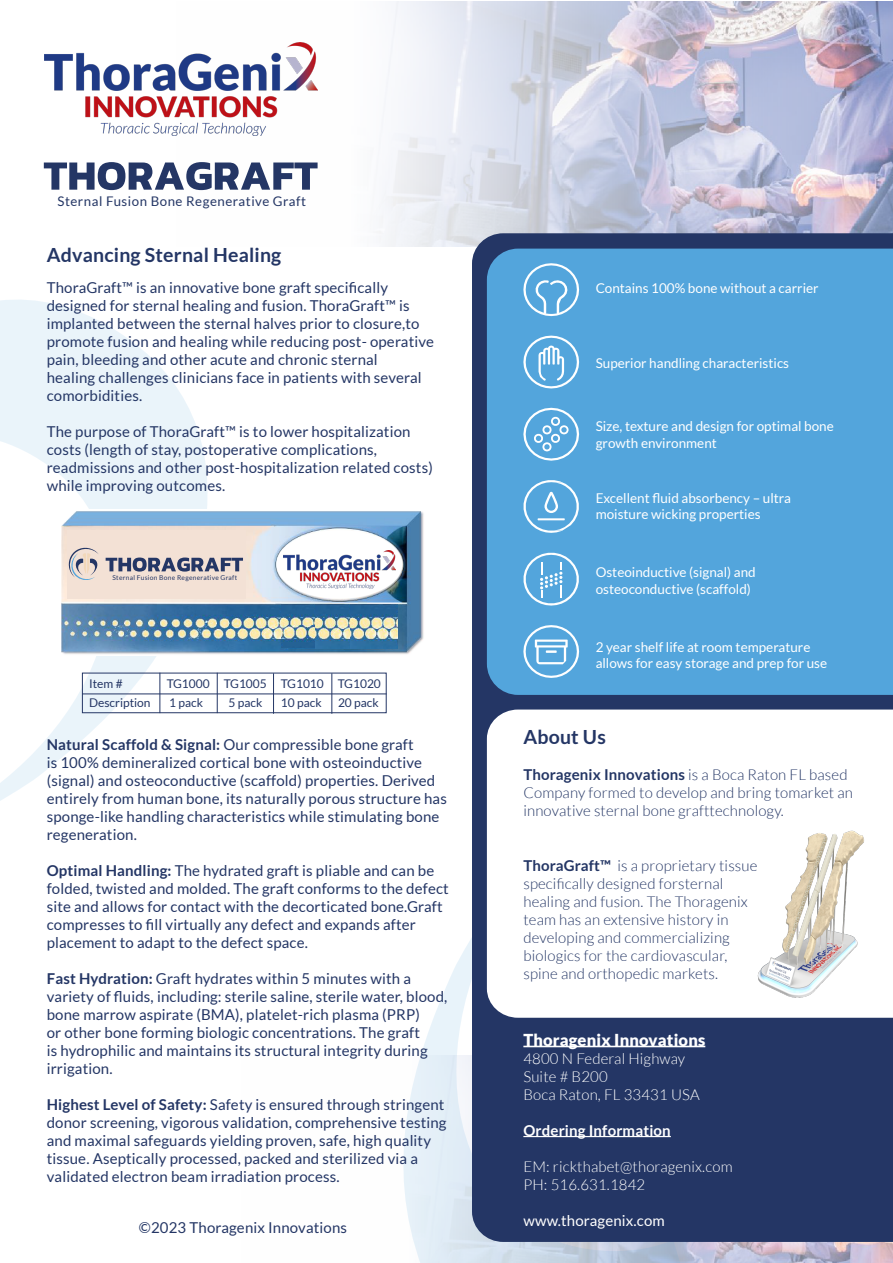
<style>
.page{position:relative;width:893px;height:1263px;background:#fff}
.page>*{position:absolute;margin:0;border:0;box-sizing:border-box;transform-origin:0 0}
.t1{font:700 19.5px "Lato";letter-spacing:.01em;color:#243665}
.t2{font:900 16.5px "Lato";letter-spacing:.01em;color:#fff}
.t3{font:15px/18px "Lato";letter-spacing:.01em;color:#243665}
.t4{font:300 15px/18px "Lato";letter-spacing:.01em;color:#243665}
.t5{font:300 15px/18px "Lato";letter-spacing:.01em;color:#fff}
.t6{font:700 15px "Lato";letter-spacing:.01em;color:#fff}
.t7{font:15px "Lato";letter-spacing:.01em;color:#fff}
.t8{font:13.5px/16.2px "Lato";color:#fff}
.t9{font:13.2px "Lato";letter-spacing:.04em;color:#243665}
.t10{font:12px "Lato";color:#243665}
.t11{font:6.6px "Lato";letter-spacing:.04em;color:#243665}
.s1{font-weight:700}
</style>
<div class="page">
<img style="left:199px;top:1px;width:694px;height:246px">
<img style="left:712px;top:1242px;width:61px;height:21px">
<svg style="left:403px;top:938px;width:309px;height:325px;fill:#e5eff8"></svg>
<svg style="left:773px;top:1242px;width:120px;height:21px;background:#c5b9cc"></svg>
<div style="left:472px;top:233px;width:421px;height:1009px;background:#243665"></div>
<div style="left:487px;top:249px;width:406px;height:446px;background:#53a5dc"></div>
<svg style="left:487px;top:709px;width:406px;height:309px"></svg>
<svg style="left:0;top:300px;width:216px;height:501px"></svg>
<hr style="left:523px;top:1046px;width:182px;height:1px;background:#fff">
<hr style="left:523px;top:1136px;width:148px;height:1px;background:#fff">
<svg style="left:523px;top:336px;width:56px;height:52px;background:#79b9e3"></svg>
<svg style="left:523px;top:263px;width:56px;height:53px;background:#74b6e2"></svg>
<svg style="left:523px;top:625px;width:56px;height:53px;background:#79b9e3"></svg>
<img style="left:61px;top:510px;width:363px;height:146px">
<svg style="left:523px;top:408px;width:56px;height:53px;background:#76b7e3"></svg>
<svg style="left:524px;top:480px;width:55px;height:53px;background:#71b4e2"></svg>
<svg style="left:524px;top:553px;width:55px;height:53px;background:#73b5e2"></svg>
<div style="left:82px;top:673px;width:305px;height:40px;border:1px solid #243665"></div>
<hr style="left:82px;top:693px;width:305px;height:1px;background:#243665">
<hr style="left:159px;top:673px;width:1px;height:40px;background:#243665">
<hr style="left:217px;top:673px;width:1px;height:40px;background:#243665">
<hr style="left:273px;top:673px;width:1px;height:41px;background:#243665">
<hr style="left:331px;top:673px;width:1px;height:41px;background:#243665">
<img style="left:724px;top:827px;width:168px;height:177px">
<svg style="left:44px;top:162px;width:274px;height:28px"></svg>
<img style="left:44px;top:43px;width:274px;height:93px">
<div style="left:68px;top:530px;width:178px;height:68px;background:#f3e1d5"></div>
<svg style="left:106px;top:557px;width:137px;height:15px"></svg>
<svg style="left:68px;top:547px;width:31px;height:33px"></svg>
<div style="left:276px;top:530px;width:126px;height:69px;background:#fff;border-radius:50%"></div>
<img style="left:283px;top:551px;width:112px;height:38px">
<img style="left:281px;top:605px;width:35px;height:21px">
<img style="left:281px;top:626px;width:35px;height:21px">
<img style="left:316px;top:605px;width:81px;height:43px">
<p class="t9" style="left:57px;top:194px;width:250px">Sternal Fusion Bone Regenerative Graft</p>
<h1 class="t1" style="left:47px;top:244px;width:236px">Advancing Sternal Healing</h1>
<p class="t3" style="left:47px;top:279px;width:389px">ThoraGraft™ is an innovative bone graft specifically designed for sternal healing and fusion. ThoraGraft™ is implanted between the sternal halves prior to closure,to promote fusion and healing while reducing post- operative pain, bleeding and other acute and chronic sternal<br>healing challenges clinicians face in patients with several comorbidities.</p>
<p class="t3" style="left:47px;top:423px;width:388px">The purpose of ThoraGraft™ is to lower hospitalization costs (length of stay, postoperative complications, readmissions and other post-hospitalization related costs) while improving outcomes.</p>
<p class="t11" style="left:112px;top:574px;width:126px">Sternal Fusion Bone Regenerative Graft</p>
<p class="t10" style="left:89px;top:677px;width:35px">Item #</p>
<p class="t10" style="left:167px;top:677px;width:216px">TG1000 TG1005 TG1010 TG1020</p>
<p class="t10" style="left:89px;top:696px;width:63px">Description</p>
<p class="t10" style="left:169px;top:696px;width:35px">1 pack</p>
<p class="t10" style="left:229px;top:696px;width:35px">5 pack</p>
<p class="t10" style="left:281px;top:696px;width:42px">10 pack</p>
<p class="t10" style="left:338px;top:696px;width:42px">20 pack</p>
<p class="t3" style="left:47px;top:735px;width:402px"><span class="s1">Natural Scaffold &amp; Signal:</span> Our compressible bone graft<br>is 100% demineralized cortical bone with osteoinductive (signal) and osteoconductive (scaffold) properties. Derived entirely from human bone, its naturally porous structure has sponge-like handling characteristics while stimulating bone regeneration.</p>
<p class="t3" style="left:47px;top:861px;width:404px"><span class="s1">Optimal Handling:</span> The hydrated graft is pliable and can be folded, twisted and molded. The graft conforms to the defect site and allows for contact with the decorticated bone.Graft compresses to fill virtually any defect and expands after placement to adapt to the defect space.</p>
<p class="t3" style="left:47px;top:969px;width:402px"><span class="s1">Fast Hydration:</span> Graft hydrates within 5 minutes with a variety of fluids, including: sterile saline, sterile water, blood, bone marrow aspirate (BMA), platelet-rich plasma (PRP)<br>or other bone forming biologic concentrations. The graft<br>is hydrophilic and maintains its structural integrity during irrigation.</p>
<p class="t3" style="left:47px;top:1095px;width:401px"><span class="s1">Highest Level of Safety:</span> Safety is ensured through stringent donor screening, vigorous validation, comprehensive testing and maximal safeguards yielding proven, safe, high quality tissue. Aseptically processed, packed and sterilized via a validated electron beam irradiation process.</p>
<p class="t3" style="left:139px;top:1218px;width:210px">©2023 Thoragenix Innovations</p>
<p class="t8" style="left:596px;top:280px;width:224px">Contains 100% bone without a carrier</p>
<p class="t8" style="left:596px;top:355px;width:195px">Superior handling characteristics</p>
<p class="t8" style="left:596px;top:418px;width:240px">Size, texture and design for optimal bone growth environment</p>
<p class="t8" style="left:596px;top:490px;width:197px">Excellent fluid absorbency – ultra moisture wicking properties</p>
<p class="t8" style="left:596px;top:564px;width:162px">Osteoinductive (signal) and osteoconductive (scaffold)</p>
<p class="t8" style="left:596px;top:639px;width:233px">2 year shelf life at room temperature allows for easy storage and prep for use</p>
<h1 class="t1" style="left:523px;top:726px;width:84px">About Us</h1>
<p class="t4" style="left:523px;top:765px;width:331px"><span class="s1">Thoragenix Innovations</span> is a Boca Raton FL based<br>Company formed to develop and bring tomarket an innovative sternal bone grafttechnology.</p>
<p class="t4" style="left:523px;top:857px;width:236px"><span class="s1">ThoraGraft™</span> is a proprietary tissue specifically designed forsternal healing and fusion. The Thoragenix team has an extensive history in developing and commercializing biologics for the cardiovascular, spine and orthopedic markets.</p>
<p class="t2" style="left:523px;top:1030px;width:183px">Thoragenix Innovations</p>
<p class="t5" style="left:523px;top:1049px;width:178px">4800 N Federal Highway<br>Suite # B200<br>Boca Raton, FL 33431 USA</p>
<p class="t6" style="left:523px;top:1121px;width:149px">Ordering Information</p>
<p class="t5" style="left:523px;top:1157px;width:211px">EM: rickthabet@thoragenix.com<br>PH: 516.631.1842</p>
<p class="t7" style="left:523px;top:1212px;width:143px">www.thoragenix.com</p>
</div>
